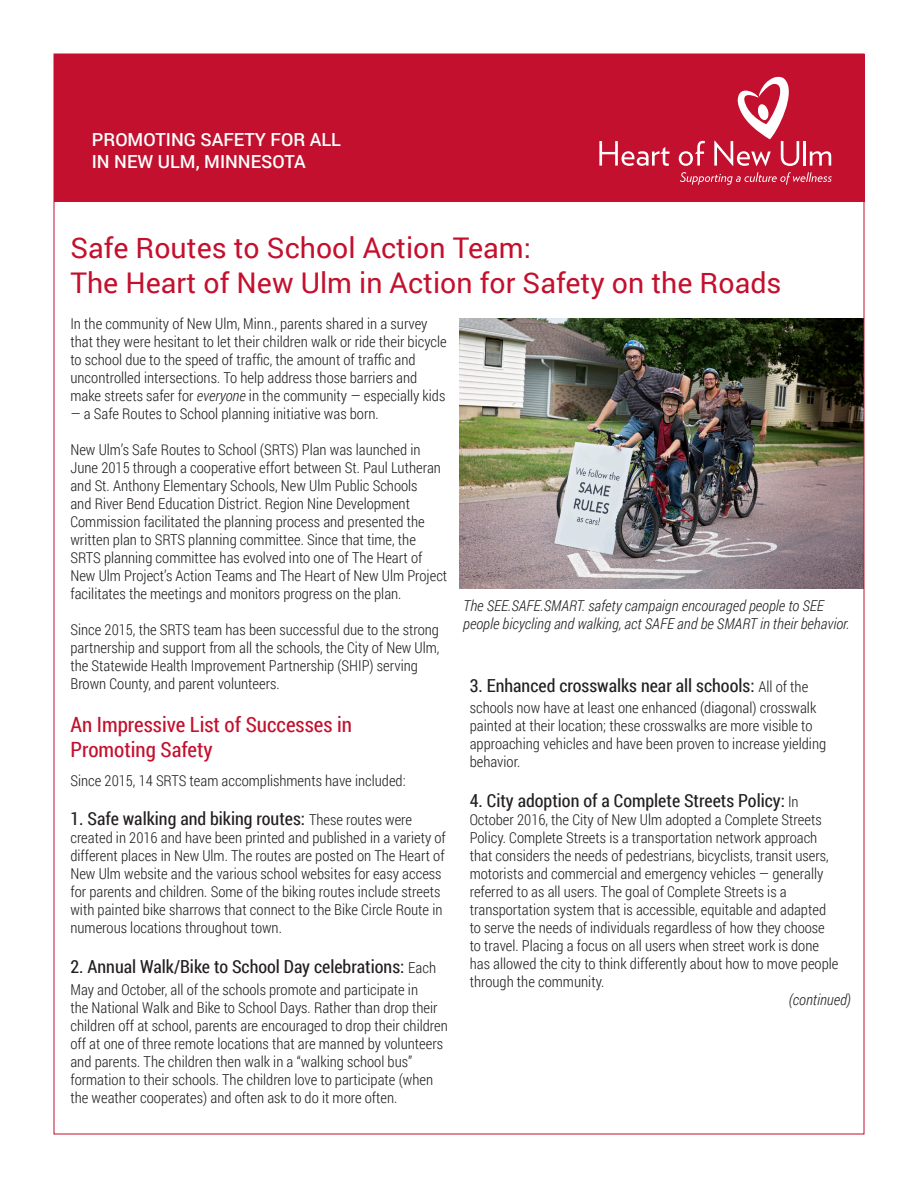
<style>
.page{position:relative;width:918px;height:1188px;background:#fff}
.page>*{position:absolute;margin:0;border:0;box-sizing:border-box;transform-origin:0 0}
.t1{font:28.5px/34.2px "Roboto";color:#c3102e}
.t2{font:21px/25.2px "Roboto Condensed";color:#c3102e}
.t3{font:18px "Roboto Condensed";color:#231f20}
.t4{font:500 18px/21.6px "Roboto";color:#fff}
.t5{font:300 15px/18px "Roboto Condensed";color:#231f20}
.t6{font:italic 300 15px/18px "Roboto Condensed";color:#231f20}
.s1{font-style:italic}
.s2{font-weight:300;font-size:15px}
</style>
<div class="page">
<div style="left:54px;top:54px;width:810px;height:147px;background:#c3102e"></div>
<svg style="left:599px;top:141px;width:70px;height:25px"></svg>
<svg style="left:679px;top:141px;width:26px;height:25px"></svg>
<svg style="left:714px;top:76px;width:85px;height:90px"></svg>
<hr style="left:803px;top:141px;width:3px;height:25px;background:#fff">
<svg style="left:810px;top:151px;width:21px;height:15px"></svg>
<svg style="left:680px;top:172px;width:152px;height:13px"></svg>
<img style="left:459px;top:318px;width:403px;height:270px">
<p class="t4" style="left:92px;top:130px;width:251px">PROMOTING SAFETY FOR ALL<br>IN NEW ULM, MINNESOTA</p>
<h1 class="t1" style="left:70px;top:233px;width:713px">Safe Routes to School Action Team:<br>The Heart of New Ulm in Action for Safety on the Roads</h1>
<p class="t5" style="left:70px;top:315px;width:378px">In the community of New Ulm, Minn., parents shared in a survey that they were hesitant to let their children walk or ride their bicycle to school due to the speed of traffic, the amount of traffic and uncontrolled intersections. To help address those barriers and make streets safer for <span class="s1">everyone</span> in the community — especially kids</p>
<p class="t5" style="left:70px;top:405px;width:310px">— a Safe Routes to School planning initiative was born.</p>
<p class="t5" style="left:70px;top:441px;width:378px">New Ulm’s Safe Routes to School (SRTS) Plan was launched in June 2015 through a cooperative effort between St. Paul Lutheran and St. Anthony Elementary Schools, New Ulm Public Schools<br>and River Bend Education District. Region Nine Development Commission facilitated the planning process and presented the written plan to SRTS planning committee. Since that time, the SRTS planning committee has evolved into one of The Heart of New Ulm Project’s Action Teams and The Heart of New Ulm Project facilitates the meetings and monitors progress on the plan.</p>
<p class="t5" style="left:70px;top:621px;width:371px">Since 2015, the SRTS team has been successful due to the strong partnership and support from all the schools, the City of New Ulm, the Statewide Health Improvement Partnership (SHIP) serving Brown County, and parent volunteers.</p>
<h2 class="t2" style="left:70px;top:713px;width:283px">An Impressive List of Successes in<br>Promoting Safety</h2>
<p class="t5" style="left:70px;top:773px;width:337px">Since 2015, 14 SRTS team accomplishments have included:</p>
<p class="t3" style="left:70px;top:812px;width:343px">1. Safe walking and biking routes: <span class="s2">These routes were</span></p>
<p class="t5" style="left:70px;top:830px;width:377px">created in 2016 and have been printed and published in a variety of different places in New Ulm. The routes are posted on The Heart of New Ulm website and the various school websites for easy access for parents and children. Some of the biking routes include streets with painted bike sharrows that connect to the Bike Circle Route in numerous locations throughout town.</p>
<p class="t3" style="left:70px;top:959px;width:367px">2. Annual Walk/Bike to School Day celebrations: <span class="s2">Each</span></p>
<p class="t5" style="left:70px;top:981px;width:379px">May and October, all of the schools promote and participate in<br>the National Walk and Bike to School Days. Rather than drop their children off at school, parents are encouraged to drop their children off at one of three remote locations that are manned by volunteers and parents. The children then walk in a “walking school bus” formation to their schools. The children love to participate (when the weather cooperates) and often ask to do it more often.</p>
<p class="t6" style="left:463px;top:598px;width:388px">The SEE.SAFE.SMART. safety campaign encouraged people to SEE people bicycling and walking, act SAFE and be SMART in their behavior.</p>
<p class="t3" style="left:470px;top:678px;width:340px">3. Enhanced crosswalks near all schools: <span class="s2">All of the</span></p>
<p class="t5" style="left:470px;top:700px;width:358px">schools now have at least one enhanced (diagonal) crosswalk painted at their location; these crosswalks are more visible to approaching vehicles and have been proven to increase yielding behavior.</p>
<p class="t3" style="left:470px;top:793px;width:331px">4. City adoption of a Complete Streets Policy: <span class="s2">In</span></p>
<p class="t5" style="left:470px;top:812px;width:370px">October 2016, the City of New Ulm adopted a Complete Streets Policy. Complete Streets is a transportation network approach that considers the needs of pedestrians, bicyclists, transit users, motorists and commercial and emergency vehicles — generally referred to as all users. The goal of Complete Streets is a transportation system that is accessible, equitable and adapted to serve the needs of individuals regardless of how they choose to travel. Placing a focus on all users when street work is done has allowed the city to think differently about how to move people through the community.</p>
<p class="t6" style="left:789px;top:992px;width:64px">(continued)</p>
</div>
